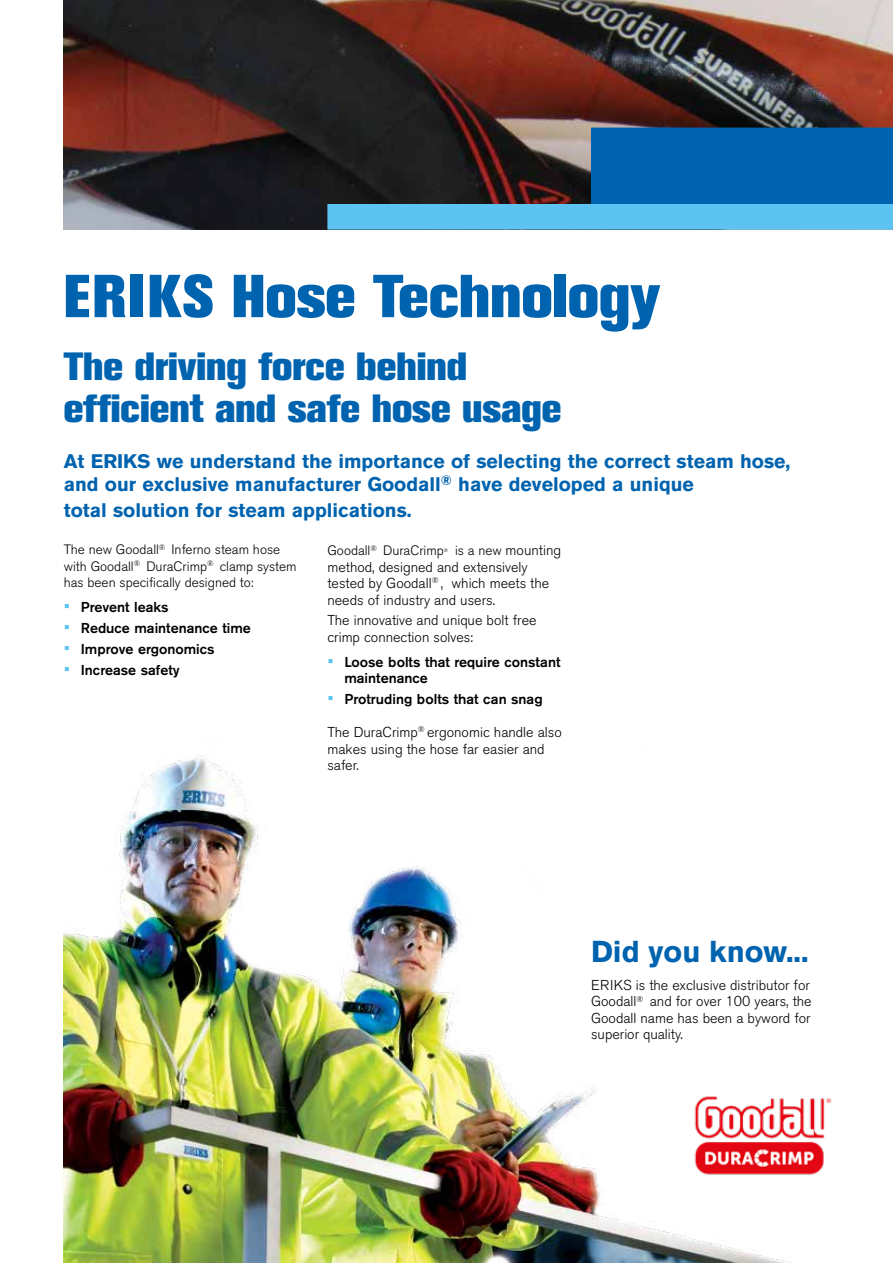
<style>
.page{position:relative;width:893px;height:1263px;background:#fff}
.page>*{position:absolute;margin:0;border:0;box-sizing:border-box;transform-origin:0 0}
.t1{font:800 60px "Akzidenz Grotesk BE";color:#0063af}
.t2{font:800 39px/42px "Akzidenz Grotesk BE";color:#0063af}
.t3{font:700 30px "Akzidenz Grotesk BE";color:#0063af}
.t4{font:700 19.5px/22.5px "Akzidenz Grotesk BE";color:#0063af}
.t5{font:300 14.25px/16.5px "Akzidenz Grotesk BE";color:#000}
.t6{font:500 14.25px/16.5px "Akzidenz Grotesk BE";color:#000}
.t7{font:300 13.5px/16.5px "Akzidenz Grotesk BE";color:#000}
.t8{font:300 5.25px "Akzidenz Grotesk BE";color:#000}
.s1{font-family:"Arial";font-weight:400;font-size:18px;color:#5dc3f0}
.s2{font-size:13.5px}
</style>
<div class="page">
<img style="left:64px;top:0;width:829px;height:230px">
<img style="left:64px;top:755px;width:727px;height:508px">
<svg style="left:327px;top:128px;width:566px;height:102px;background:#296790"></svg>
<img style="left:687px;top:1091px;width:145px;height:90px">
<h1 class="t1" style="left:64px;top:261px;width:598px">ERIKS Hose Technology</h1>
<h2 class="t2" style="left:64px;top:346px;width:499px">The driving force behind efficient and safe hose usage</h2>
<h3 class="t4" style="left:64px;top:450px;width:728px">At ERIKS we understand the importance of selecting the correct steam hose, and our exclusive manufacturer Goodall<sup>®</sup> have developed a unique</h3>
<h3 class="t4" style="left:64px;top:499px;width:349px">total solution for steam applications.</h3>
<p class="t7" style="left:64px;top:542px;width:234px">The new Goodall<sup>®</sup> Inferno steam hose with Goodall<sup>®</sup> DuraCrimp<sup>®</sup> clamp system has been specifically designed to:</p>
<p class="t6" style="left:64px;top:599px;width:106px"><span class="s1">▪</span> Prevent leaks</p>
<p class="t6" style="left:64px;top:620px;width:189px"><span class="s1">▪</span> Reduce maintenance time</p>
<p class="t6" style="left:64px;top:640px;width:152px"><span class="s1">▪</span> Improve ergonomics</p>
<p class="t6" style="left:64px;top:661px;width:117px"><span class="s1">▪</span> Increase safety</p>
<p class="t7" style="left:327px;top:542px;width:118px">Goodall<sup>®</sup> DuraCrimp</p>
<p class="t8" style="left:444px;top:547px;width:6px">®</p>
<p class="t5" style="left:327px;top:542px;width:235px;text-indent:128px"><span class="s2">is a new</span> mounting method, designed and extensively tested by Goodall<sup>®</sup> , which meets the needs of industry and users.</p>
<p class="t5" style="left:327px;top:612px;width:211px">The innovative and unique bolt free crimp connection solves:</p>
<p class="t6" style="left:344px;top:653px;width:218px;text-indent:-17px"><span class="s1">▪</span> Loose bolts that require constant maintenance</p>
<p class="t6" style="left:327px;top:690px;width:217px"><span class="s1">▪</span> Protruding bolts that can snag</p>
<p class="t5" style="left:327px;top:724px;width:236px">The DuraCrimp<sup>®</sup> ergonomic handle also makes using the hose far easier and safer.</p>
<h3 class="t3" style="left:591px;top:934px;width:219px">Did you know...</h3>
<p class="t5" style="left:591px;top:977px;width:222px">ERIKS is the exclusive distributor for<br>Goodall<sup>®</sup> and for over 100 years, the<br>Goodall name has been a byword for superior quality.</p>
</div>
